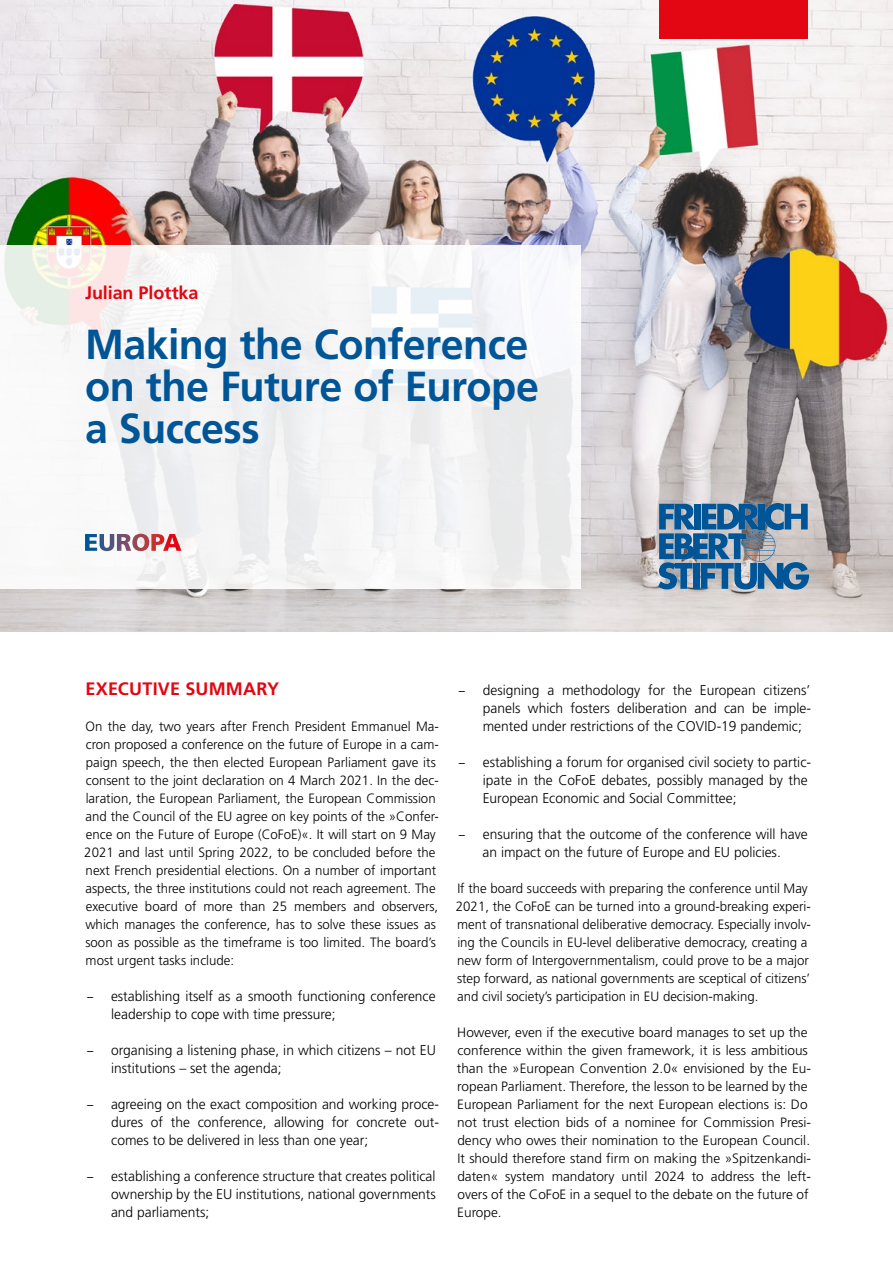
<style>
.page{position:relative;width:893px;height:1263px;background:#fff}
.page>*{position:absolute;margin:0;border:0;box-sizing:border-box;transform-origin:0 0}
.t1{font:700 42px/42px "Frutiger LT Std";letter-spacing:-.01em;color:#005597}
.t2{font:700 18px "Frutiger LT Std";color:#e30613}
.t3{font:300 14.1px/18px "Frutiger LT Std";color:#000}
.t4{font:300 13.5px/18px "Frutiger LT Std";color:#000}
.s1{font-family:"Myriad Pro";font-weight:400}
</style>
<div class="page">
<img style="left:0;top:0;width:893px;height:631px">
<div style="left:659px;top:0;width:149px;height:38px;background:#e30613"></div>
<svg style="left:0;top:245px;width:581px;height:344px;fill:#f5f5f6"></svg>
<svg style="left:85px;top:534px;width:96px;height:17px"></svg>
<svg style="left:658px;top:503px;width:151px;height:87px;background:#5a86a9"></svg>
<h2 class="t2" style="left:85px;top:282px;width:115px">Julian Plottka</h2>
<h1 class="t1" style="left:85px;top:324px;width:456px">Making the Conference on the Future of Europe a Success</h1>
<h2 class="t2" style="left:85px;top:678px;width:195px">EXECUTIVE SUMMARY</h2>
<p class="t4" style="left:84px;top:718px;width:356px">On the day, two years after French President Emmanuel Ma&shy;cron proposed a conference on the future of Europe in a cam&shy;paign speech, the then elected European Parliament gave its consent to the joint declaration on 4 March 2021. In the dec&shy;laration, the European Parliament, the European Commission and the Council of the EU agree on key points of the »Confer&shy;ence on the Future of Europe (CoFoE)«. It will start on 9 May 2021 and last until Spring 2022, to be concluded before the next French presidential elections. On a number of important aspects, the three institutions could not reach agreement. The executive board of more than 25 members and observers, which manages the conference, has to solve these issues as soon as possible as the timeframe is too limited. The board’s most urgent tasks include:</p>
<p class="t3" style="left:111px;top:987px;width:326px;text-indent:-24px"><span class="s1">–</span> establishing itself as a smooth functioning conference leadership to cope with time pressure;</p>
<p class="t3" style="left:111px;top:1041px;width:326px;text-indent:-24px"><span class="s1">–</span> organising a listening phase, in which citizens – not EU institutions – set the agenda;</p>
<p class="t3" style="left:111px;top:1095px;width:329px;text-align:justify;text-indent:-24px"><span class="s1">–</span> agreeing on the exact composition and working proce&shy;dures of the conference, allowing for concrete out&shy;comes to be delivered in less than one year;</p>
<p class="t3" style="left:111px;top:1167px;width:326px;text-align:justify;text-indent:-24px"><span class="s1">–</span> establishing a conference structure that creates political ownership by the EU institutions, national governments and parliaments;</p>
<p class="t3" style="left:483px;top:681px;width:330px;text-align:justify;text-indent:-24px"><span class="s1">–</span> designing a methodology for the European citizens’ panels which fosters deliberation and can be imple&shy;mented under restrictions of the COVID-19 pandemic;</p>
<p class="t3" style="left:483px;top:753px;width:330px;text-indent:-24px"><span class="s1">–</span> establishing a forum for organised civil society to partic&shy;ipate in the CoFoE debates, possibly managed by the<br>European Economic and Social Committee;</p>
<p class="t3" style="left:458px;top:825px;width:351px;text-align:center"><span class="s1">–</span> ensuring that the outcome of the conference will have an impact on the future of Europe and EU policies.</p>
<p class="t4" style="left:456px;top:880px;width:356px">If the board succeeds with preparing the conference until May 2021, the CoFoE can be turned into a ground-breaking experi&shy;ment of transnational deliberative democracy. Especially involv&shy;ing the Councils in EU-level deliberative democracy, creating a new form of Intergovernmentalism, could prove to be a major step forward, as national governments are sceptical of citizens’ and civil society’s participation in EU decision-making.</p>
<p class="t4" style="left:457px;top:1024px;width:356px">However, even if the executive board manages to set up the conference within the given framework, it is less ambitious than the »European Convention 2.0« envisioned by the Eu&shy;ropean Parliament. Therefore, the lesson to be learned by the European Parliament for the next European elections is: Do not trust election bids of a nominee for Commission Presi&shy;dency who owes their nomination to the European Council.<br>It should therefore stand firm on making the »Spitzenkandi&shy;daten« system mandatory until 2024 to address the left&shy;overs of the CoFoE in a sequel to the debate on the future of Europe.</p>
</div>
